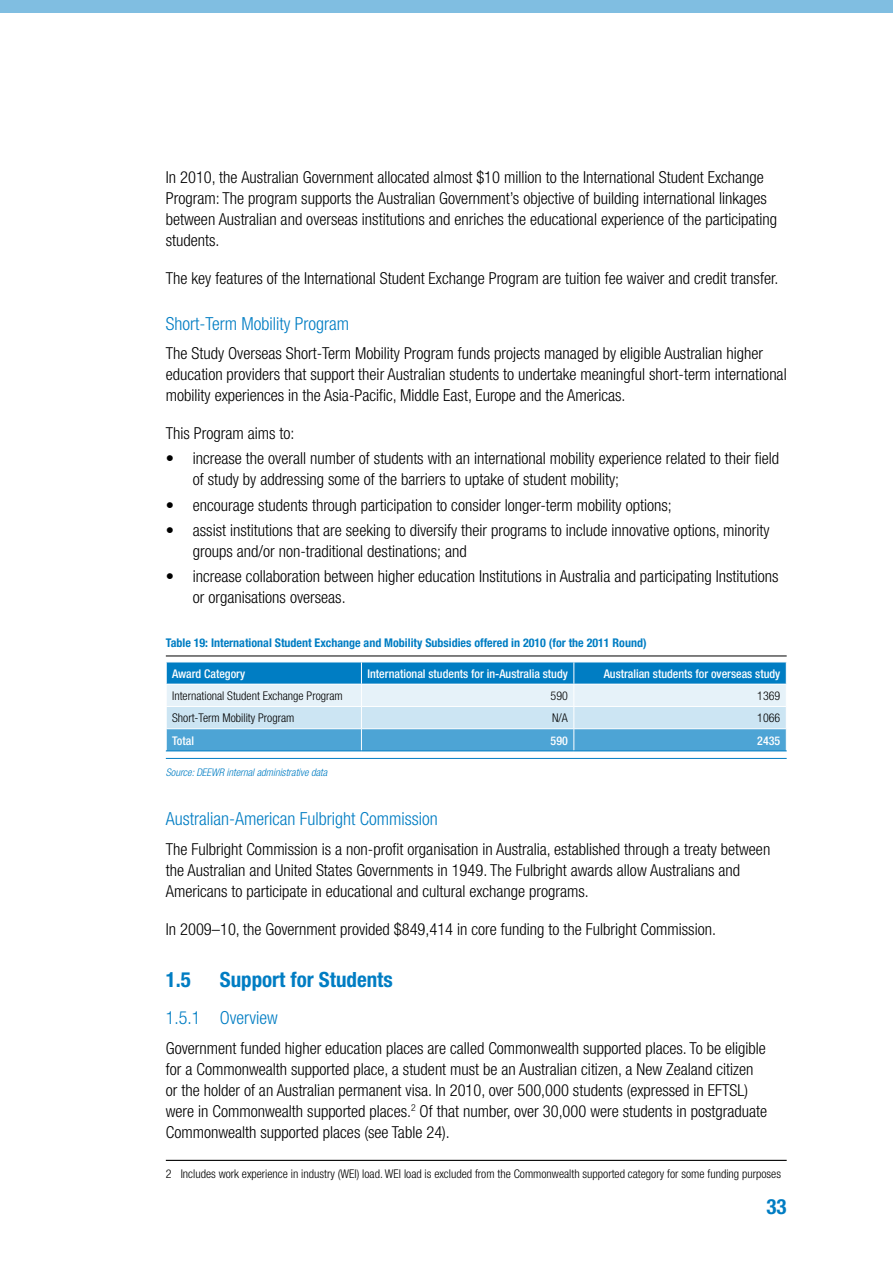
<style>
.page{position:relative;width:893px;height:1263px;background:#fff}
.page>*{position:absolute;margin:0;border:0;box-sizing:border-box;transform-origin:0 0}
.t1{font:700 condensed 21px "Helvetica Neue LT";color:#007dc3}
.t2{font:300 condensed 18px "Helvetica Neue LT";color:#007dc3}
.t3{font:300 condensed 16.5px/21px "Helvetica Neue LT";color:#000}
.t4{font:300 condensed 12px "Helvetica Neue LT";color:#000}
.t5{font:500 condensed 12px "Helvetica Neue LT";color:#fff}
.t6{font:700 condensed 12px "Helvetica Neue LT";color:#007dc3}
.t7{font:italic 300 condensed 10.5px "Helvetica Neue LT";color:#007dc3}
</style>
<div class="page">
<div style="left:0;top:0;width:893px;height:13px;background:#80bee1"></div>
<hr style="left:166px;top:656px;width:621px;height:1px;background:#000">
<hr style="left:166px;top:758px;width:621px;height:1px;background:#007dc3">
<svg style="left:166px;top:662px;width:621px;height:88px;background:#85c1e2"></svg>
<hr style="left:166px;top:750px;width:195px;height:1px;background:#007dc3">
<hr style="left:361px;top:750px;width:213px;height:1px;background:#007dc3">
<hr style="left:574px;top:750px;width:213px;height:1px;background:#007dc3">
<hr style="left:166px;top:1160px;width:621px;height:1px;background:#000">
<p class="t3" style="left:166px;top:167px;width:613px">In 2010, the Australian Government allocated almost $10 million to the International Student Exchange Program: The program supports the Australian Government’s objective of building international linkages between Australian and overseas institutions and enriches the educational experience of the participating students.</p>
<p class="t3" style="left:166px;top:268px;width:614px">The key features of the International Student Exchange Program are tuition fee waiver and credit transfer.</p>
<p class="t2" style="left:166px;top:313px;width:185px">Short-Term Mobility Program</p>
<p class="t3" style="left:166px;top:343px;width:622px">The Study Overseas Short-Term Mobility Program funds projects managed by eligible Australian higher education providers that support their Australian students to undertake meaningful short-term international mobility experiences in the Asia-Pacific, Middle East, Europe and the Americas.</p>
<p class="t3" style="left:166px;top:423px;width:130px">This Program aims to:</p>
<p class="t3" style="left:193px;top:448px;width:588px;text-indent:-27px">• increase the overall number of students with an international mobility experience related to their field of study by addressing some of the barriers to uptake of student mobility;</p>
<p class="t3" style="left:166px;top:494px;width:507px">• encourage students through participation to consider longer-term mobility options;</p>
<p class="t3" style="left:193px;top:519px;width:578px;text-indent:-27px">• assist institutions that are seeking to diversify their programs to include innovative options, minority groups and/or non-traditional destinations; and</p>
<p class="t3" style="left:193px;top:566px;width:587px;text-indent:-27px">• increase collaboration between higher education Institutions in Australia and participating Institutions or organisations overseas.</p>
<p class="t6" style="left:166px;top:635px;width:482px">Table 19: International Student Exchange and Mobility Subsidies offered in 2010 (for the 2011 Round)</p>
<p class="t5" style="left:172px;top:666px;width:75px">Award Category</p>
<p class="t5" style="left:367px;top:666px;width:202px">International students for in-Australia study</p>
<p class="t5" style="left:604px;top:666px;width:178px">Australian students for overseas study</p>
<p class="t4" style="left:172px;top:689px;width:172px">International Student Exchange Program</p>
<p class="t4" style="left:551px;top:689px;width:19px">590</p>
<p class="t4" style="left:757px;top:689px;width:25px">1369</p>
<p class="t4" style="left:172px;top:711px;width:124px">Short-Term Mobility Program</p>
<p class="t4" style="left:552px;top:711px;width:17px">N/A</p>
<p class="t4" style="left:757px;top:711px;width:25px">1066</p>
<p class="t5" style="left:172px;top:733px;width:23px">Total</p>
<p class="t5" style="left:551px;top:733px;width:19px">590</p>
<p class="t5" style="left:757px;top:733px;width:25px">2435</p>
<p class="t7" style="left:166px;top:766px;width:163px">Source: DEEWR internal administrative data</p>
<p class="t2" style="left:166px;top:809px;width:273px">Australian-American Fulbright Commission</p>
<p class="t3" style="left:166px;top:838px;width:606px">The Fulbright Commission is a non-profit organisation in Australia, established through a treaty between the Australian and United States Governments in 1949. The Fulbright awards allow Australians and<br>Americans to participate in educational and cultural exchange programs.</p>
<p class="t3" style="left:166px;top:918px;width:552px">In 2009–10, the Government provided $849,414 in core funding to the Fulbright Commission.</p>
<p class="t1" style="left:166px;top:967px;width:27px">1.5</p>
<p class="t1" style="left:220px;top:967px;width:174px">Support for Students</p>
<p class="t2" style="left:166px;top:1007px;width:113px">1.5.1 Overview</p>
<p class="t3" style="left:166px;top:1037px;width:603px">Government funded higher education places are called Commonwealth supported places. To be eligible for a Commonwealth supported place, a student must be an Australian citizen, a New Zealand citizen or the holder of an Australian permanent visa. In 2010, over 500,000 students (expressed in EFTSL) were in Commonwealth supported places.<sup>2</sup> Of that number, over 30,000 were students in postgraduate Commonwealth supported places (see Table 24).</p>
<p class="t4" style="left:166px;top:1167px;width:617px">2 Includes work experience in industry (WEI) load. WEI load is excluded from the Commonwealth supported category for some funding purposes</p>
<p class="t1" style="left:766px;top:1194px;width:22px">33</p>
</div>
